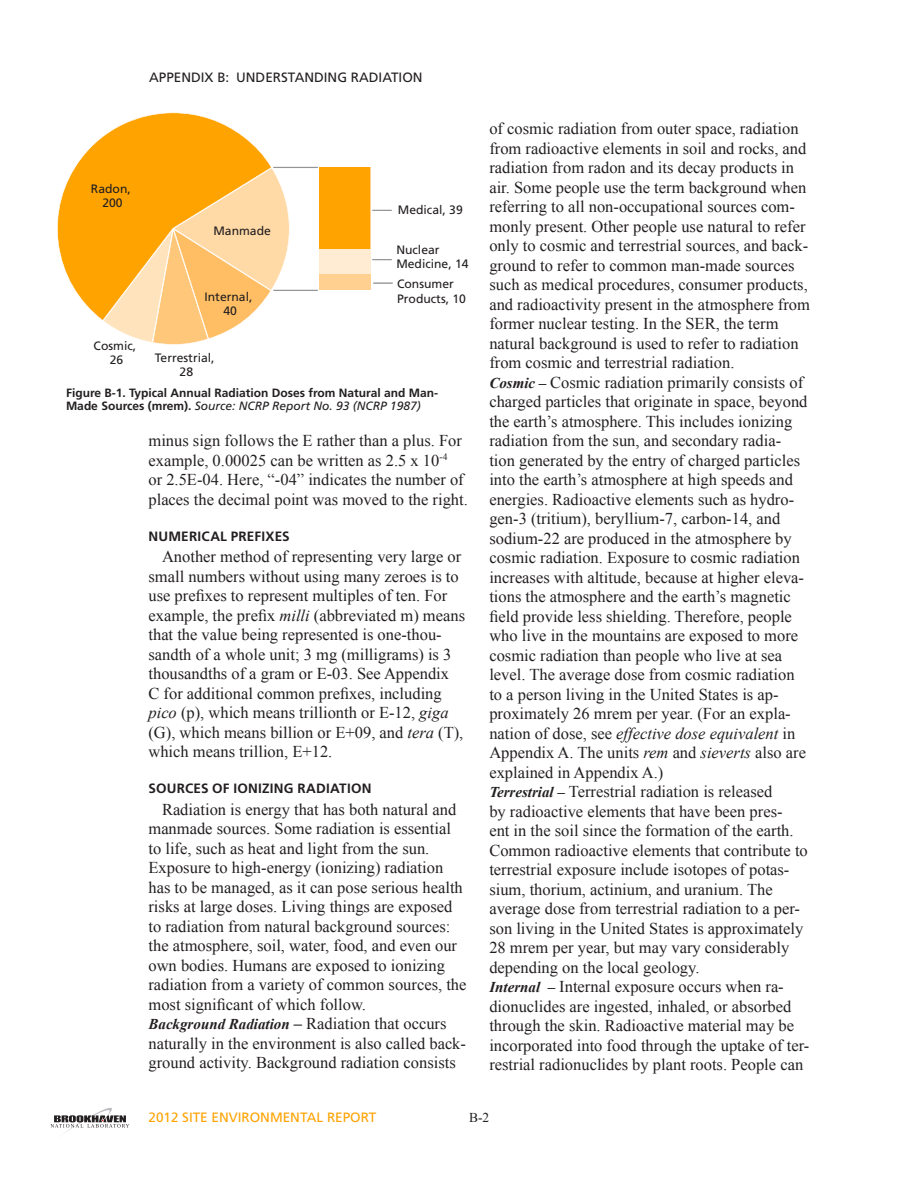
<style>
.page{position:relative;width:918px;height:1188px;background:#fff}
.page>*{position:absolute;margin:0;border:0;box-sizing:border-box;transform-origin:0 0}
.Body_Text_glossary_P{font:16.5px/19.5px "Times New Roman";color:#231f20}
.Body_Text_glossary_P-2{font:italic 700 15px "Times New Roman";color:#231f20}
.Heading1_PGA{font:700 13.5px "Frutiger LT Std";letter-spacing:.015em;color:#231f20}
.t1{font:13.5px "Frutiger LT Std";color:#231f20}
.t2{font:13.5px "Frutiger LT Std";color:#ffa300}
.t3{font:13.5px "Times New Roman";color:#231f20}
.t4{font:12.15px/14.5px "Frutiger LT Std";color:#231f20;text-align:center}
.Figure_caption_PGA{font:700 12px/13.5px "Frutiger LT Std";color:#231f20}
.s1{font-weight:400;font-style:italic}
.s2{font-style:italic}
.s3{font-size:16.5px}
.s4{font-weight:400;font-style:normal;font-size:16.5px}
.s5{font-weight:700;font-style:italic;font-size:15px}
</style>
<div class="page">
<svg style="left:50px;top:1108px;width:79px;height:26px"></svg>
<svg style="left:104px;top:169px;width:192px;height:176px"></svg>
<svg style="left:57px;top:112px;width:215px;height:209px;background:#ffc057"></svg>
<div style="left:320px;top:167px;width:51px;height:123px;background:#ffd090"></div>
<div style="left:320px;top:167px;width:50px;height:83px;background:#ffa300"></div>
<div style="left:320px;top:250px;width:51px;height:24px;background:#ffecd2"></div>
<hr style="left:273px;top:167px;width:45px;height:1px;background:#939598">
<hr style="left:273px;top:290px;width:45px;height:1px;background:#939598">
<svg style="left:372px;top:210px;width:20px;height:1px"></svg>
<svg style="left:372px;top:259px;width:20px;height:1px"></svg>
<hr style="left:373px;top:282px;width:20px;height:2px;background:#939598">
<p class="t1" style="left:149px;top:70px;width:275px">APPENDIX B: UNDERSTANDING RADIATION</p>
<p class="t4" style="left:91px;top:181px;width:41px">Radon,<br>200</p>
<p class="t4" style="left:213px;top:224px;width:59px">Manmade</p>
<p class="t4" style="left:94px;top:338px;width:44px">Cosmic,<br>26</p>
<p class="t4" style="left:205px;top:289px;width:50px">Internal,<br>40</p>
<p class="t4" style="left:155px;top:350px;width:61px">Terrestrial,<br>28</p>
<p class="t4" style="left:398px;top:203px;width:66px">Medical, 39</p>
<p class="t4" style="left:396px;top:242px;width:74px;text-align:left">Nuclear<br>Medicine, 14</p>
<p class="t4" style="left:397px;top:277px;width:70px;text-align:left">Consumer<br>Products, 10</p>
<p class="Figure_caption_PGA" style="left:66px;top:386px;width:374px">Figure B-1. Typical Annual Radiation Doses from Natural and Man-<br>Made Sources (mrem). <span class="s1">Source: NCRP Report No. 93 (NCRP 1987)</span></p>
<p class="Body_Text_glossary_P" style="left:148px;top:431px;width:321px">minus sign follows the E rather than a plus. For example, 0.00025 can be written as 2.5 x 10<sup>-4<br></sup>or 2.5E-04. Here, “-04” indicates the number of places the decimal point was moved to the right.</p>
<p class="Heading1_PGA" style="left:148px;top:528px;width:143px">NUMERICAL PREFIXES</p>
<p class="Body_Text_glossary_P" style="left:148px;top:547px;width:318px;text-indent:14px">Another method of representing very large or small numbers without using many zeroes is to use prefixes to represent multiples of ten. For example, the prefix <span class="s2">milli</span> (abbreviated m) means that the value being represented is one-thou&shy;sandth of a whole unit; 3 mg (milligrams) is 3 thousandths of a gram or E-03. See Appendix<br>C for additional common prefixes, including <span class="s2">pico</span> (p), which means trillionth or E-12, <span class="s2">giga </span>(G), which means billion or E+09, and <span class="s2">tera</span> (T), which means trillion, E+12.</p>
<p class="Heading1_PGA" style="left:148px;top:781px;width:225px">SOURCES OF IONIZING RADIATION</p>
<p class="Body_Text_glossary_P" style="left:148px;top:799px;width:320px;text-indent:14px">Radiation is energy that has both natural and manmade sources. Some radiation is essential to life, such as heat and light from the sun.<br>Exposure to high-energy (ionizing) radiation has to be managed, as it can pose serious health risks at large doses. Living things are exposed to radiation from natural background sources: the atmosphere, soil, water, food, and even our own bodies. Humans are exposed to ionizing radiation from a variety of common sources, the most significant of which follow.</p>
<p class="Body_Text_glossary_P-2" style="left:148px;top:1014px;width:300px">Background Radiation <span class="s3">–</span> <span class="s4">Radiation that occurs</span></p>
<p class="Body_Text_glossary_P" style="left:148px;top:1033px;width:319px">naturally in the environment is also called back&shy;ground activity. Background radiation consists</p>
<p class="Body_Text_glossary_P" style="left:489px;top:119px;width:322px">of cosmic radiation from outer space, radiation from radioactive elements in soil and rocks, and radiation from radon and its decay products in air. Some people use the term background when referring to all non-occupational sources com&shy;monly present. Other people use natural to refer only to cosmic and terrestrial sources, and back&shy;ground to refer to common man-made sources such as medical procedures, consumer products, and radioactivity present in the atmosphere from former nuclear testing. In the SER, the term natural background is used to refer to radiation from cosmic and terrestrial radiation.</p>
<p class="Body_Text_glossary_P" style="left:489px;top:372px;width:320px"><span class="s5">Cosmic –</span> Cosmic radiation primarily consists of charged particles that originate in space, beyond the earth’s atmosphere. This includes ionizing radiation from the sun, and secondary radia&shy;tion generated by the entry of charged particles into the earth’s atmosphere at high speeds and energies. Radioactive elements such as hydro&shy;gen-3 (tritium), beryllium-7, carbon-14, and sodium-22 are produced in the atmosphere by cosmic radiation. Exposure to cosmic radiation increases with altitude, because at higher eleva&shy;tions the atmosphere and the earth’s magnetic field provide less shielding. Therefore, people who live in the mountains are exposed to more cosmic radiation than people who live at sea level. The average dose from cosmic radiation to a person living in the United States is ap&shy;proximately 26 mrem per year. (For an expla&shy;nation of dose, see <span class="s2">effective dose equivalent</span> in Appendix A. The units <span class="s2">rem</span> and <span class="s2">sieverts</span> also are explained in Appendix A.)</p>
<p class="Body_Text_glossary_P" style="left:489px;top:782px;width:320px"><span class="s5">Terrestrial –</span> Terrestrial radiation is released<br>by radioactive elements that have been pres-<br>ent in the soil since the formation of the earth.<br>Common radioactive elements that contribute to terrestrial exposure include isotopes of potas&shy;sium, thorium, actinium, and uranium. The average dose from terrestrial radiation to a per&shy;son living in the United States is approximately 28 mrem per year, but may vary considerably depending on the local geology.</p>
<p class="Body_Text_glossary_P" style="left:489px;top:977px;width:321px"><span class="s5">Internal –</span> Internal exposure occurs when ra&shy;dionuclides are ingested, inhaled, or absorbed through the skin. Radioactive material may be incorporated into food through the uptake of ter&shy;restrial radionuclides by plant roots. People can</p>
<p class="t2" style="left:148px;top:1110px;width:229px">2012 SITE ENVIRONMENTAL REPORT</p>
<p class="t3" style="left:469px;top:1109px;width:22px">B-2</p>
</div>
